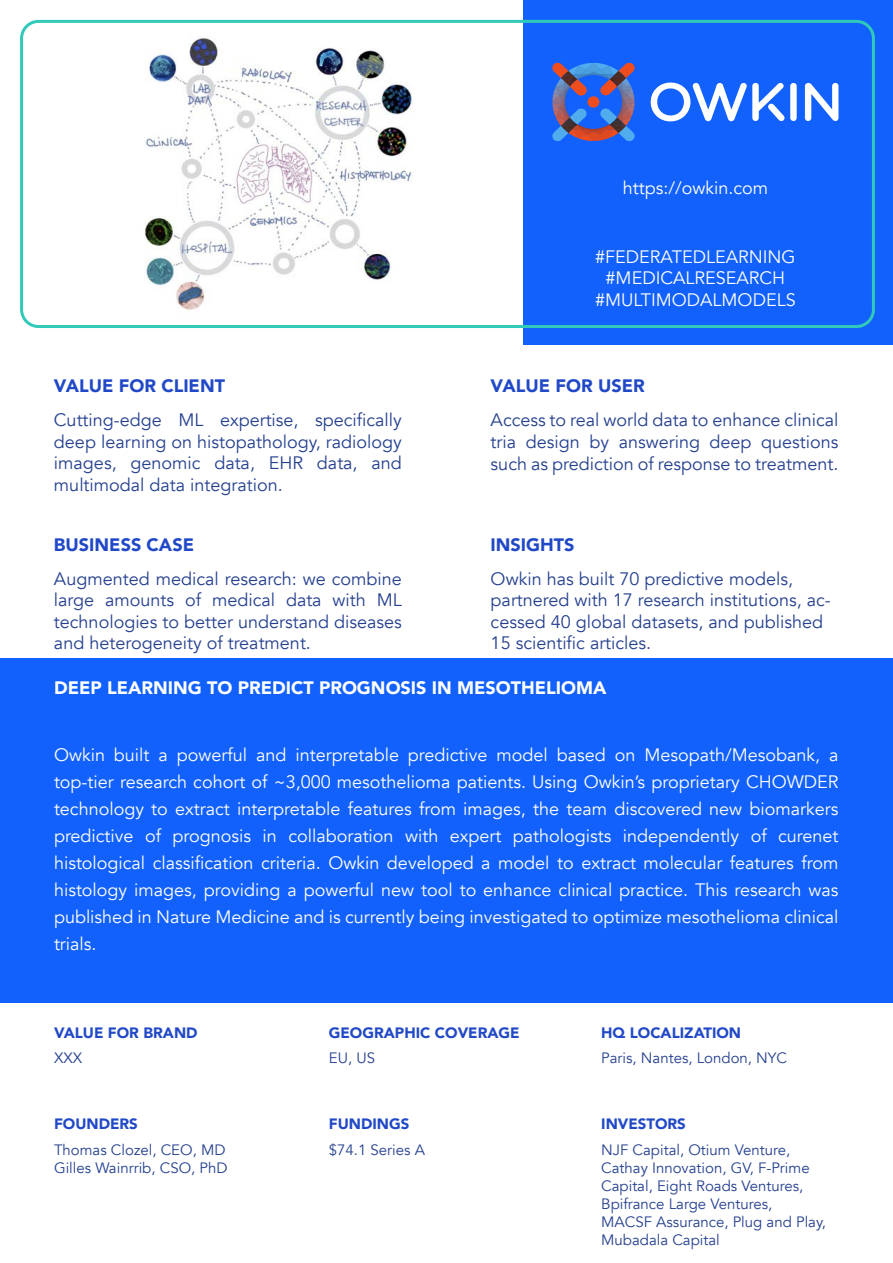
<style>
.page{position:relative;width:893px;height:1263px;background:#fff}
.page>*{position:absolute;margin:0;border:0;box-sizing:border-box;transform-origin:0 0}
.t1{font:18px/27px "Avenir";color:#fff;text-align:center}
.t2{font:18px/21.6px "Avenir";color:#25408f;text-align:justify}
.t3{font:900 18px "Avenir";color:#2149c7}
.t4{font:900 18px "Avenir";color:#fff}
.t5{font:15px/18px "Avenir";color:#25408f}
.t6{font:900 15px "Avenir";color:#2149c7}
</style>
<div class="page">
<img style="left:111px;top:19px;width:321px;height:291px">
<div style="left:523px;top:1px;width:370px;height:344px;background:#1261fd"></div>
<div style="left:20px;top:20px;width:855px;height:308px;border:3px solid #31c9b9;border-radius:17px"></div>
<div style="left:0;top:658px;width:893px;height:344px;background:#1261fd"></div>
<svg style="left:805px;top:82px;width:33px;height:39px"></svg>
<svg style="left:650px;top:82px;width:147px;height:40px"></svg>
<img style="left:552px;top:62px;width:83px;height:80px">
<p class="t1" style="left:623px;top:175px;width:147px">https://owkin.com</p>
<p class="t3" style="left:54px;top:370px;width:172px">VALUE FOR CLIENT</p>
<p class="t2" style="left:54px;top:410px;width:349px">Cutting-edge ML expertise, specifically deep learning on histopathology, radiology images, genomic data, EHR data, and multimodal data integration.</p>
<p class="t1" style="left:595px;top:246px;width:202px;line-height:21.6px">#FEDERATEDLEARNING #MEDICALRESEARCH #MULTIMODALMODELS</p>
<p class="t3" style="left:491px;top:371px;width:156px">VALUE FOR USER</p>
<p class="t2" style="left:491px;top:410px;width:349px">Access to real world data to enhance clinical tria design by answering deep questions such as prediction of response to treatment.</p>
<p class="t3" style="left:54px;top:529px;width:142px">BUSINESS CASE</p>
<p class="t2" style="left:54px;top:568px;width:349px">Augmented medical research: we combine large amounts of medical data with ML technologies to better understand diseases and heterogeneity of treatment.</p>
<p class="t3" style="left:491px;top:529px;width:85px">INSIGHTS</p>
<p class="t2" style="left:491px;top:568px;width:342px;text-align:left">Owkin has built 70 predictive models, partnered with 17 research institutions, ac&shy;cessed 40 global datasets, and published 15 scientific articles.</p>
<p class="t4" style="left:54px;top:672px;width:554px">DEEP LEARNING TO PREDICT PROGNOSIS IN MESOTHELIOMA</p>
<p class="t1" style="left:54px;top:741px;width:786px;text-align:justify">Owkin built a powerful and interpretable predictive model based on Mesopath/Mesobank, a top-tier research cohort of ~3,000 mesothelioma patients. Using Owkin’s proprietary CHOWDER technology to extract interpretable features from images, the team discovered new biomarkers predictive of prognosis in collaboration with expert pathologists independently of curenet histological classification criteria. Owkin developed a model to extract molecular features from histology images, providing a powerful new tool to enhance clinical practice. This research was published in Nature Medicine and is currently being investigated to optimize mesothelioma clinical trials.</p>
<p class="t6" style="left:54px;top:1020px;width:145px">VALUE FOR BRAND</p>
<p class="t5" style="left:54px;top:1049px;width:30px">XXX</p>
<p class="t6" style="left:54px;top:1111px;width:85px">FOUNDERS</p>
<p class="t5" style="left:54px;top:1141px;width:175px">Thomas Clozel, CEO, MD<br>Gilles Wainrrib, CSO, PhD</p>
<p class="t6" style="left:329px;top:1020px;width:192px">GEOGRAPHIC COVERAGE</p>
<p class="t5" style="left:329px;top:1049px;width:48px">EU, US</p>
<p class="t6" style="left:329px;top:1111px;width:82px">FUNDINGS</p>
<p class="t5" style="left:329px;top:1141px;width:98px">$74.1 Series A</p>
<p class="t6" style="left:601px;top:1020px;width:141px">HQ LOCALIZATION</p>
<p class="t5" style="left:601px;top:1049px;width:187px">Paris, Nantes, London, NYC</p>
<p class="t6" style="left:601px;top:1111px;width:86px">INVESTORS</p>
<p class="t5" style="left:601px;top:1141px;width:226px">NJF Capital, Otium Venture,<br>Cathay Innovation, GV, F-Prime<br>Capital, Eight Roads Ventures,<br>Bpifrance Large Ventures,<br>MACSF Assurance, Plug and Play,<br>Mubadala Capital</p>
</div>
